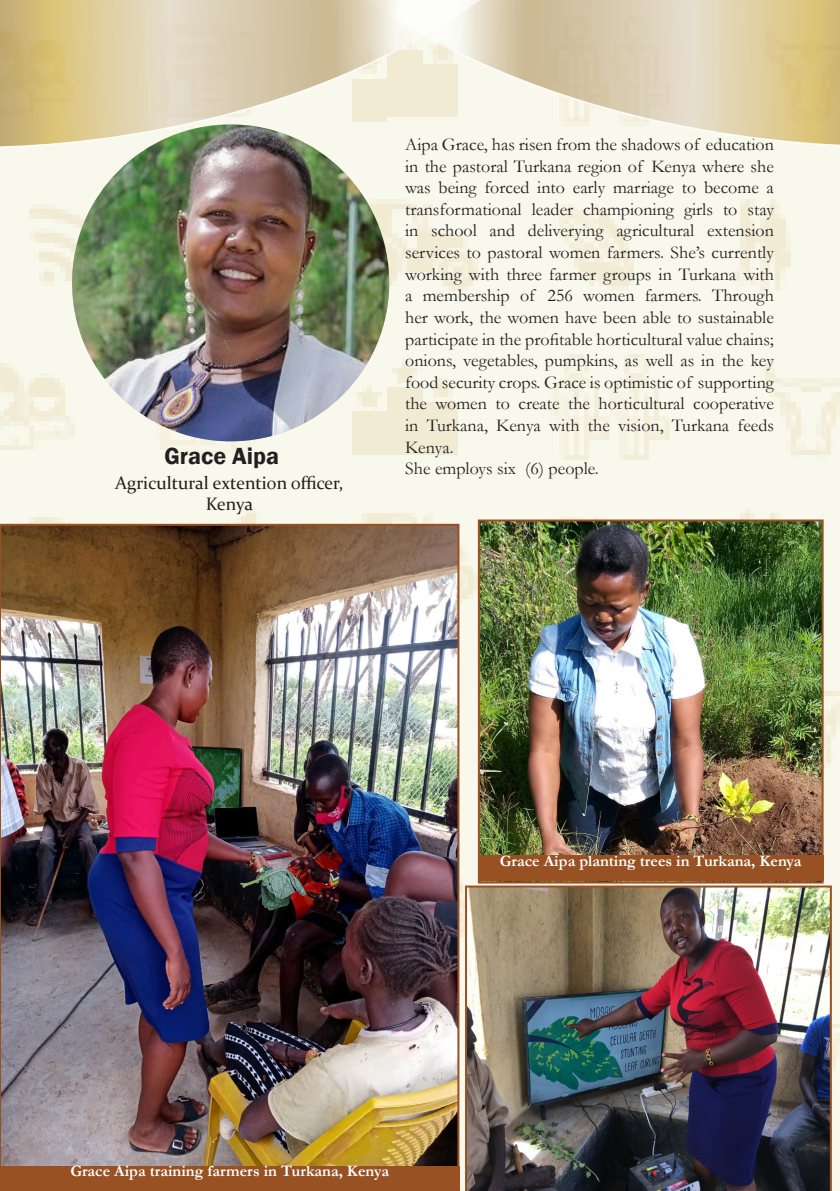
<style>
.page{position:relative;width:840px;height:1191px;background:#fff}
.page>*{position:absolute;margin:0;border:0;box-sizing:border-box;transform-origin:0 0}
.t1{font:600 24px "Franklin Gothic";color:#231f20}
.t2{font:18px/21.6px "Garamond";color:#231f20;text-align:justify}
.t3{font:18px "Constantia";color:#231f20}
.t4{font:700 16px "Garamond";color:#fff}
</style>
<div class="page">
<img style="left:0;top:161px;width:839px;height:1030px">
<svg style="left:72px;top:161px;width:317px;height:280px;background:#f5f4e7"></svg>
<img style="left:72px;top:124px;width:317px;height:317px;border-radius:158px">
<img style="left:465px;top:885px;width:366px;height:306px">
<img style="left:480px;top:522px;width:340px;height:333px">
<div style="left:477px;top:519px;width:346px;height:364px;border:2px solid #975122"></div>
<img style="left:3px;top:527px;width:453px;height:639px">
<svg style="left:305px;top:0;width:534px;height:162px;background:#e2d6b6"></svg>
<svg style="left:0;top:0;width:543px;height:161px;background:#ded5b8"></svg>
<div style="left:0;top:1166px;width:459px;height:25px;background:#975122"></div>
<div style="left:477px;top:855px;width:346px;height:25px;background:#975122"></div>
<p class="t1" style="left:164px;top:441px;width:116px">Grace Aipa</p>
<p class="t3" style="left:115px;top:470px;width:230px">Agricultural extention officer,</p>
<p class="t3" style="left:205px;top:492px;width:49px">Kenya</p>
<p class="t2" style="left:405px;top:133px;width:370px">Aipa Grace, has risen from the shadows of education in the pastoral Turkana region of Kenya where she was being forced into early marriage to become a transformational leader championing girls to stay in school and deliverying agricultural extension services to pastoral women farmers. She’s currently working with three farmer groups in Turkana with a membership of 256 women farmers. Through her work, the women have been able to sustainable participate in the profitable horticultural value chains; onions, vegetables, pumpkins, as well as in the key food security crops. Grace is optimistic of supporting the women to create the horticultural cooperative in Turkana, Kenya with the vision, Turkana feeds Kenya.</p>
<p class="t2" style="left:405px;top:457px;width:195px">She employs six (6) people.</p>
<p class="t4" style="left:499px;top:849px;width:303px">Grace Aipa planting trees in Turkana, Kenya</p>
<p class="t4" style="left:70px;top:1160px;width:320px">Grace Aipa training farmers in Turkana, Kenya</p>
</div>
